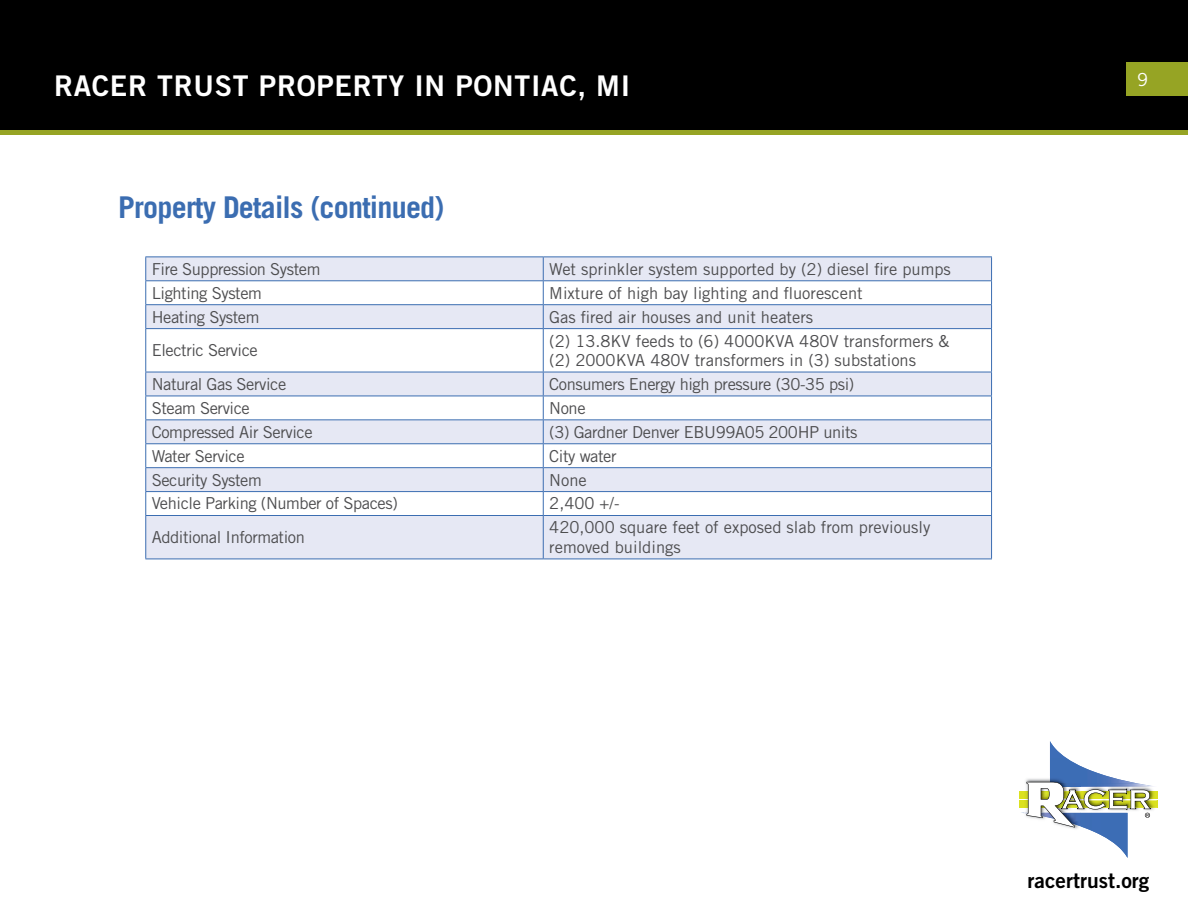
<style>
.page{position:relative;width:1188px;height:918px;background:#fff}
.page>*{position:absolute;margin:0;border:0;box-sizing:border-box;transform-origin:0 0}
.t1{font:700 30px "Trade Gothic LT Std";letter-spacing:-.025em;color:#3b6db1}
.t2{font:28.5px "Trade Gothic LT Std Bd 2";letter-spacing:.025em;color:#fff}
.t3{font:21px "Trade Gothic LT Std Bd 2";color:#000}
.t4{font:18px "Trade Gothic LT Std";color:#fff}
.t5{font:16.5px "Trade Gothic LT Std";letter-spacing:-.025em;color:#4d4d4f}
.t6{font:16.5px/19.5px "Trade Gothic LT Std";color:#4d4d4f}
</style>
<div class="page">
<div style="left:1px;top:1px;width:1186px;height:131px;background:#000"></div>
<div style="left:0;top:0;width:1188px;height:133px;border:2px solid #000"></div>
<div style="left:1126px;top:62px;width:62px;height:34px;background:#96a424"></div>
<div style="left:0;top:130px;width:1188px;height:5px;background:#96a424"></div>
<div style="left:1019px;top:791px;width:139px;height:7px;background:#dbe120"></div>
<div style="left:1019px;top:801px;width:139px;height:7px;background:#dbe120"></div>
<svg style="left:1021px;top:741px;width:137px;height:117px"></svg>
<div style="left:146px;top:516px;width:845px;height:43px;background:#e6e8f4"></div>
<svg style="left:146px;top:329px;width:845px;height:43px"></svg>
<div style="left:146px;top:373px;width:845px;height:23px;background:#e6e8f4"></div>
<svg style="left:146px;top:397px;width:845px;height:118px"></svg>
<hr style="left:145px;top:256px;width:398px;height:1px;background:#3b6db1">
<hr style="left:543px;top:256px;width:449px;height:1px;background:#3b6db1">
<svg style="left:145px;top:257px;width:847px;height:71px"></svg>
<hr style="left:145px;top:328px;width:398px;height:1px;background:#3b6db1">
<hr style="left:145px;top:329px;width:1px;height:43px;background:#3b6db1">
<hr style="left:543px;top:328px;width:449px;height:1px;background:#3b6db1">
<hr style="left:543px;top:329px;width:1px;height:43px;background:#3b6db1">
<hr style="left:991px;top:329px;width:1px;height:43px;background:#3b6db1">
<hr style="left:145px;top:372px;width:398px;height:1px;background:#3b6db1">
<hr style="left:543px;top:372px;width:449px;height:1px;background:#3b6db1">
<hr style="left:145px;top:396px;width:398px;height:1px;background:#3b6db1">
<hr style="left:543px;top:396px;width:449px;height:1px;background:#3b6db1">
<hr style="left:145px;top:419px;width:398px;height:1px;background:#3b6db1">
<hr style="left:543px;top:419px;width:449px;height:1px;background:#3b6db1">
<hr style="left:145px;top:443px;width:398px;height:1px;background:#3b6db1">
<hr style="left:543px;top:443px;width:449px;height:1px;background:#3b6db1">
<hr style="left:145px;top:467px;width:398px;height:1px;background:#3b6db1">
<hr style="left:543px;top:467px;width:449px;height:1px;background:#3b6db1">
<hr style="left:145px;top:491px;width:398px;height:1px;background:#3b6db1">
<svg style="left:145px;top:372px;width:1px;height:143px"></svg>
<hr style="left:543px;top:491px;width:449px;height:1px;background:#3b6db1">
<svg style="left:543px;top:372px;width:1px;height:143px"></svg>
<svg style="left:991px;top:372px;width:1px;height:143px"></svg>
<hr style="left:145px;top:515px;width:398px;height:1px;background:#3b6db1">
<hr style="left:145px;top:516px;width:1px;height:43px;background:#3b6db1">
<hr style="left:543px;top:515px;width:449px;height:1px;background:#3b6db1">
<hr style="left:543px;top:516px;width:1px;height:43px;background:#3b6db1">
<hr style="left:991px;top:516px;width:1px;height:43px;background:#3b6db1">
<hr style="left:145px;top:559px;width:398px;height:1px;background:#3b6db1">
<hr style="left:543px;top:559px;width:449px;height:1px;background:#3b6db1">
<h2 class="t2" style="left:54px;top:68px;width:578px">RACER TRUST PROPERTY IN PONTIAC, MI</h2>
<h1 class="t1" style="left:118px;top:189px;width:328px">Property Details (continued)</h1>
<p class="t5" style="left:152px;top:259px;width:170px">Fire Suppression System</p>
<p class="t6" style="left:549px;top:259px;width:403px">Wet sprinkler system supported by (2) diesel fire pumps</p>
<p class="t5" style="left:152px;top:283px;width:112px">Lighting System</p>
<p class="t6" style="left:549px;top:283px;width:315px">Mixture of high bay lighting and fluorescent</p>
<p class="t5" style="left:152px;top:307px;width:109px">Heating System</p>
<p class="t6" style="left:549px;top:307px;width:265px">Gas fired air houses and unit heaters</p>
<p class="t5" style="left:152px;top:340px;width:108px">Electric Service</p>
<p class="t6" style="left:549px;top:331px;width:402px">(2) 13.8KV feeds to (6) 4000KVA 480V transformers &amp; (2) 2000KVA 480V transformers in (3) substations</p>
<p class="t5" style="left:152px;top:374px;width:136px">Natural Gas Service</p>
<p class="t5" style="left:549px;top:374px;width:307px">Consumers Energy high pressure (30-35 psi)</p>
<p class="t5" style="left:152px;top:398px;width:100px">Steam Service</p>
<p class="t5" style="left:549px;top:398px;width:38px">None</p>
<p class="t5" style="left:152px;top:422px;width:162px">Compressed Air Service</p>
<p class="t5" style="left:549px;top:422px;width:310px">(3) Gardner Denver EBU99A05 200HP units</p>
<p class="t5" style="left:152px;top:446px;width:94px">Water Service</p>
<p class="t5" style="left:549px;top:446px;width:69px">City water</p>
<p class="t5" style="left:152px;top:470px;width:112px">Security System</p>
<p class="t5" style="left:549px;top:470px;width:39px">None</p>
<p class="t5" style="left:152px;top:494px;width:248px">Vehicle Parking (Number of Spaces)</p>
<p class="t5" style="left:549px;top:494px;width:72px">2,400 +/-</p>
<p class="t5" style="left:152px;top:527px;width:155px">Additional Information</p>
<p class="t6" style="left:549px;top:518px;width:383px">420,000 square feet of exposed slab from previously removed buildings</p>
<p class="t4" style="left:1137px;top:68px;width:12px">9</p>
<p class="t3" style="left:1028px;top:867px;width:123px">racertrust.org</p>
</div>
